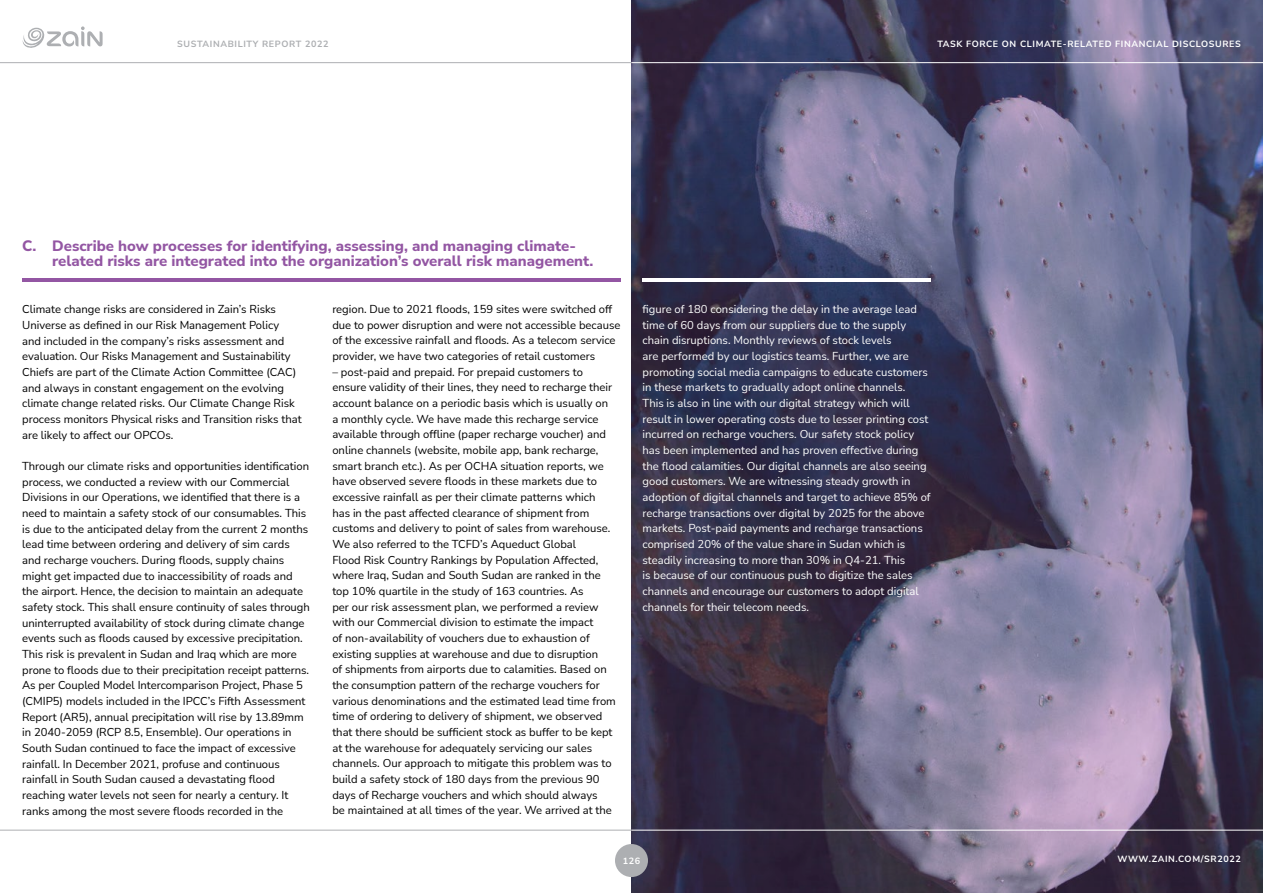
<style>
.page{position:relative;width:1263px;height:893px;background:#fff}
.page>*{position:absolute;margin:0;border:0;box-sizing:border-box;transform-origin:0 0}
.t1{font:800 15px/15.6px "Nunito Sans";color:#9356a3}
.t2{font:11.25px/15.6px "Nunito Sans";color:#000}
.t3{font:11.25px/15.6px "Nunito Sans";color:#fff}
.t4{font:700 9px "Nunito Sans";letter-spacing:.07em;color:#fff}
.t5{font:700 9px "Nunito Sans";letter-spacing:.07em;color:#adafb2}
</style>
<div class="page">
<img style="left:631px;top:0;width:632px;height:893px">
<hr style="left:22px;top:279px;width:598px;height:3px;background:#9356a3">
<hr style="left:642px;top:279px;width:289px;height:3px;background:#fff">
<div style="left:615px;top:844px;width:33px;height:33px;background:#adafb2;border-radius:50%"></div>
<hr style="left:0;top:62px;width:631px;height:1px;background:#adafb2">
<hr style="left:0;top:830px;width:631px;height:1px;background:#adafb2">
<svg style="left:22px;top:26px;width:81px;height:22px"></svg>
<hr style="left:631px;top:62px;width:632px;height:1px;background:#fff">
<hr style="left:631px;top:830px;width:632px;height:1px;background:#fff">
<p class="t5" style="left:177px;top:38px;width:153px">SUSTAINABILITY REPORT 2022</p>
<p class="t4" style="left:937px;top:38px;width:305px">TASK FORCE ON CLIMATE-RELATED FINANCIAL DISCLOSURES</p>
<h1 class="t1" style="left:52px;top:237px;width:543px;text-indent:-30px">C. Describe how processes for identifying, assessing, and managing climate&shy;related risks are integrated into the organization’s overall risk management.</h1>
<p class="t2" style="left:22px;top:301px;width:281px">Climate change risks are considered in Zain’s Risks Universe as defined in our Risk Management Policy<br>and included in the company’s risks assessment and evaluation. Our Risks Management and Sustainability Chiefs are part of the Climate Action Committee (CAC) and always in constant engagement on the evolving climate change related risks. Our Climate Change Risk process monitors Physical risks and Transition risks that are likely to affect our OPCOs.</p>
<p class="t2" style="left:22px;top:458px;width:289px">Through our climate risks and opportunities identification process, we conducted a review with our Commercial Divisions in our Operations, we identified that there is a need to maintain a safety stock of our consumables. This is due to the anticipated delay from the current 2 months lead time between ordering and delivery of sim cards and recharge vouchers. During floods, supply chains might get impacted due to inaccessibility of roads and the airport. Hence, the decision to maintain an adequate safety stock. This shall ensure continuity of sales through uninterrupted availability of stock during climate change events such as floods caused by excessive precipitation.<br>This risk is prevalent in Sudan and Iraq which are more prone to floods due to their precipitation receipt patterns.<br>As per Coupled Model Intercomparison Project, Phase 5 (CMIP5) models included in the IPCC’s Fifth Assessment Report (AR5), annual precipitation will rise by 13.89mm in 2040-2059 (RCP 8.5, Ensemble). Our operations in South Sudan continued to face the impact of excessive rainfall. In December 2021, profuse and continuous rainfall in South Sudan caused a devastating flood reaching water levels not seen for nearly a century. It ranks among the most severe floods recorded in the</p>
<p class="t2" style="left:332px;top:301px;width:290px">region. Due to 2021 floods, 159 sites were switched off due to power disruption and were not accessible because of the excessive rainfall and floods. As a telecom service provider, we have two categories of retail customers</p>
<p class="t2" style="left:332px;top:364px;width:285px">– post-paid and prepaid. For prepaid customers to ensure validity of their lines, they need to recharge their account balance on a periodic basis which is usually on a monthly cycle. We have made this recharge service available through offline (paper recharge voucher) and online channels (website, mobile app, bank recharge, smart branch etc.). As per OCHA situation reports, we have observed severe floods in these markets due to excessive rainfall as per their climate patterns which has in the past affected clearance of shipment from customs and delivery to point of sales from warehouse.<br>We also referred to the TCFD’s Aqueduct Global<br>Flood Risk Country Rankings by Population Affected, where Iraq, Sudan and South Sudan are ranked in the top 10% quartile in the study of 163 countries. As<br>per our risk assessment plan, we performed a review with our Commercial division to estimate the impact<br>of non-availability of vouchers due to exhaustion of existing supplies at warehouse and due to disruption<br>of shipments from airports due to calamities. Based on the consumption pattern of the recharge vouchers for various denominations and the estimated lead time from time of ordering to delivery of shipment, we observed that there should be sufficient stock as buffer to be kept at the warehouse for adequately servicing our sales channels. Our approach to mitigate this problem was to build a safety stock of 180 days from the previous 90 days of Recharge vouchers and which should always<br>be maintained at all times of the year. We arrived at the</p>
<p class="t3" style="left:643px;top:301px;width:290px">figure of 180 considering the delay in the average lead time of 60 days from our suppliers due to the supply chain disruptions. Monthly reviews of stock levels<br>are performed by our logistics teams. Further, we are promoting social media campaigns to educate customers in these markets to gradually adopt online channels.<br>This is also in line with our digital strategy which will result in lower operating costs due to lesser printing cost incurred on recharge vouchers. Our safety stock policy has been implemented and has proven effective during the flood calamities. Our digital channels are also seeing good customers. We are witnessing steady growth in adoption of digital channels and target to achieve 85% of recharge transactions over digital by 2025 for the above markets. Post-paid payments and recharge transactions comprised 20% of the value share in Sudan which is steadily increasing to more than 30% in Q4-21. This<br>is because of our continuous push to digitize the sales channels and encourage our customers to adopt digital channels for their telecom needs.</p>
<p class="t4" style="left:623px;top:854px;width:19px">126</p>
<p class="t4" style="left:1117px;top:852px;width:125px">WWW.ZAIN.COM/SR2022</p>
</div>
